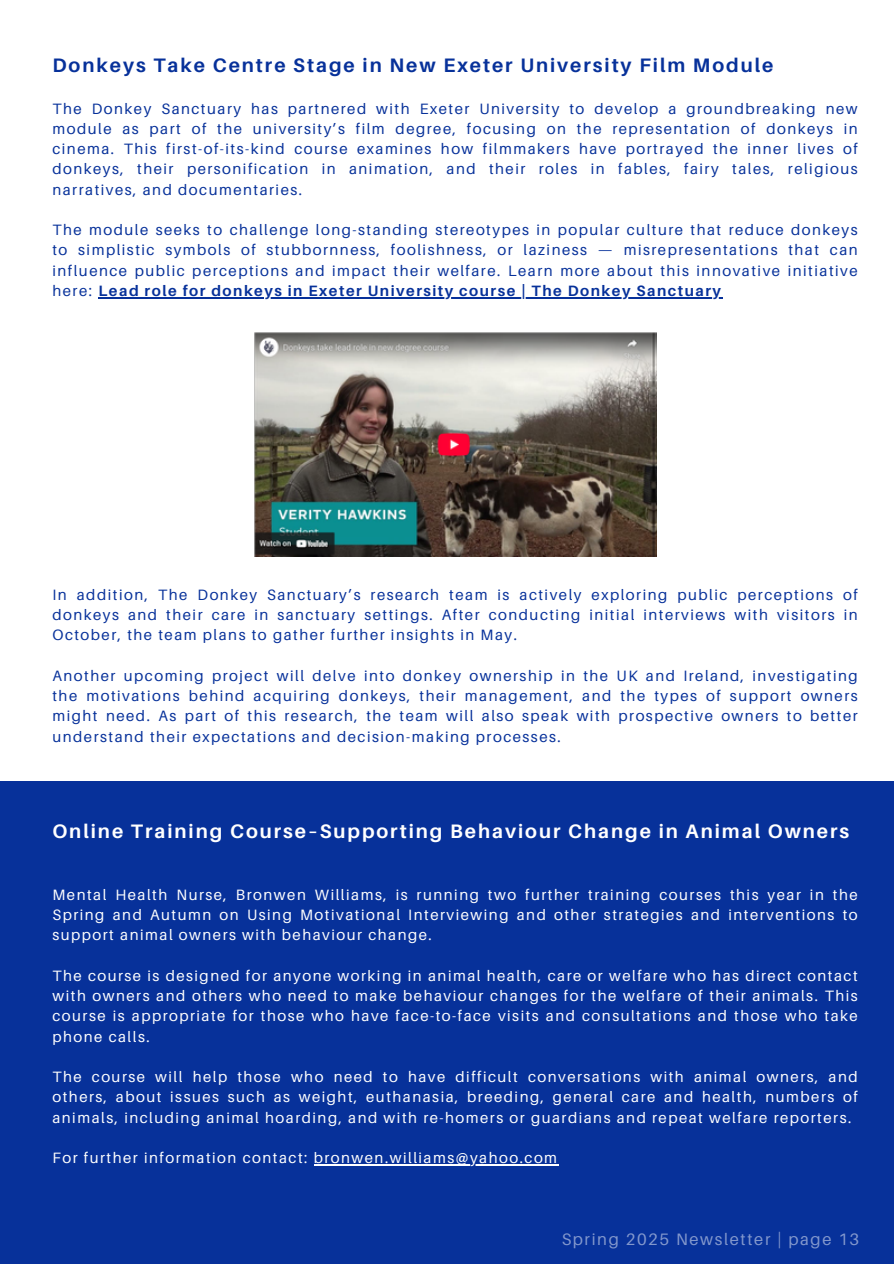
<style>
.page{position:relative;width:894px;height:1264px;background:#fff}
.page>*{position:absolute;margin:0;border:0;box-sizing:border-box;transform-origin:0 0}
.t1{font:700 19.5px "Aileron";letter-spacing:.1em;color:#fff}
.t2{font:700 19.5px "Aileron";letter-spacing:.1em;color:#07319a}
.t3{font:16.5px "Aileron";letter-spacing:.1em;color:#fff}
.t4{font:15px/20.2px "Aileron";letter-spacing:.1em;color:#07319a;text-align:justify}
.t5{font:15px/20.2px "Aileron";letter-spacing:.1em;color:#fff;text-align:justify}
.s1{font-weight:700}
</style>
<div class="page">
<div style="left:0;top:1217px;width:893px;height:46px;background:#07319a"></div>
<div style="left:0;top:781px;width:893px;height:436px;background:#07319a"></div>
<hr style="left:98px;top:297px;width:624px;height:1px;background:#07319a">
<img style="left:255px;top:332px;width:401px;height:224px">
<hr style="left:313px;top:1164px;width:245px;height:1px;background:#fff">
<h1 class="t2" style="left:52px;top:53px;width:722px">Donkeys Take Centre Stage in New Exeter University Film Module</h1>
<p class="t4" style="left:52px;top:98px;width:806px">The Donkey Sanctuary has partnered with Exeter University to develop a groundbreaking new module as part of the university’s film degree, focusing on the representation of donkeys in cinema. This first-of-its-kind course examines how filmmakers have portrayed the inner lives of donkeys, their personification in animation, and their roles in fables, fairy tales, religious narratives, and documentaries.</p>
<p class="t4" style="left:52px;top:219px;width:806px">The module seeks to challenge long-standing stereotypes in popular culture that reduce donkeys to simplistic symbols of stubbornness, foolishness, or laziness — misrepresentations that can influence public perceptions and impact their welfare. Learn more about this innovative initiative here: <span class="s1">Lead role for donkeys in Exeter University course | The Donkey Sanctuary</span></p>
<p class="t4" style="left:52px;top:584px;width:806px">In addition, The Donkey Sanctuary’s research team is actively exploring public perceptions of donkeys and their care in sanctuary settings. After conducting initial interviews with visitors in October, the team plans to gather further insights in May.</p>
<p class="t4" style="left:52px;top:665px;width:806px">Another upcoming project will delve into donkey ownership in the UK and Ireland, investigating the motivations behind acquiring donkeys, their management, and the types of support owners might need. As part of this research, the team will also speak with prospective owners to better understand their expectations and decision-making processes.</p>
<p class="t1" style="left:52px;top:819px;width:798px">Online Training Course–Supporting Behaviour Change in Animal Owners</p>
<h1 class="t5" style="left:52px;top:884px;width:806px">Mental Health Nurse, Bronwen Williams, is running two further training courses this year in the Spring and Autumn on Using Motivational Interviewing and other strategies and interventions to support animal owners with behaviour change.</h1>
<p class="t5" style="left:52px;top:965px;width:806px">The course is designed for anyone working in animal health, care or welfare who has direct contact with owners and others who need to make behaviour changes for the welfare of their animals. This course is appropriate for those who have face-to-face visits and consultations and those who take phone calls.</p>
<p class="t5" style="left:52px;top:1066px;width:806px">The course will help those who need to have difficult conversations with animal owners, and others, about issues such as weight, euthanasia, breeding, general care and health, numbers of animals, including animal hoarding, and with re-homers or guardians and repeat welfare reporters.</p>
<p class="t5" style="left:52px;top:1147px;width:506px">For further information contact: bronwen.williams@yahoo.com</p>
<p class="t3" style="left:561px;top:1229px;width:299px">Spring 2025 Newsletter | page 13</p>
</div>
